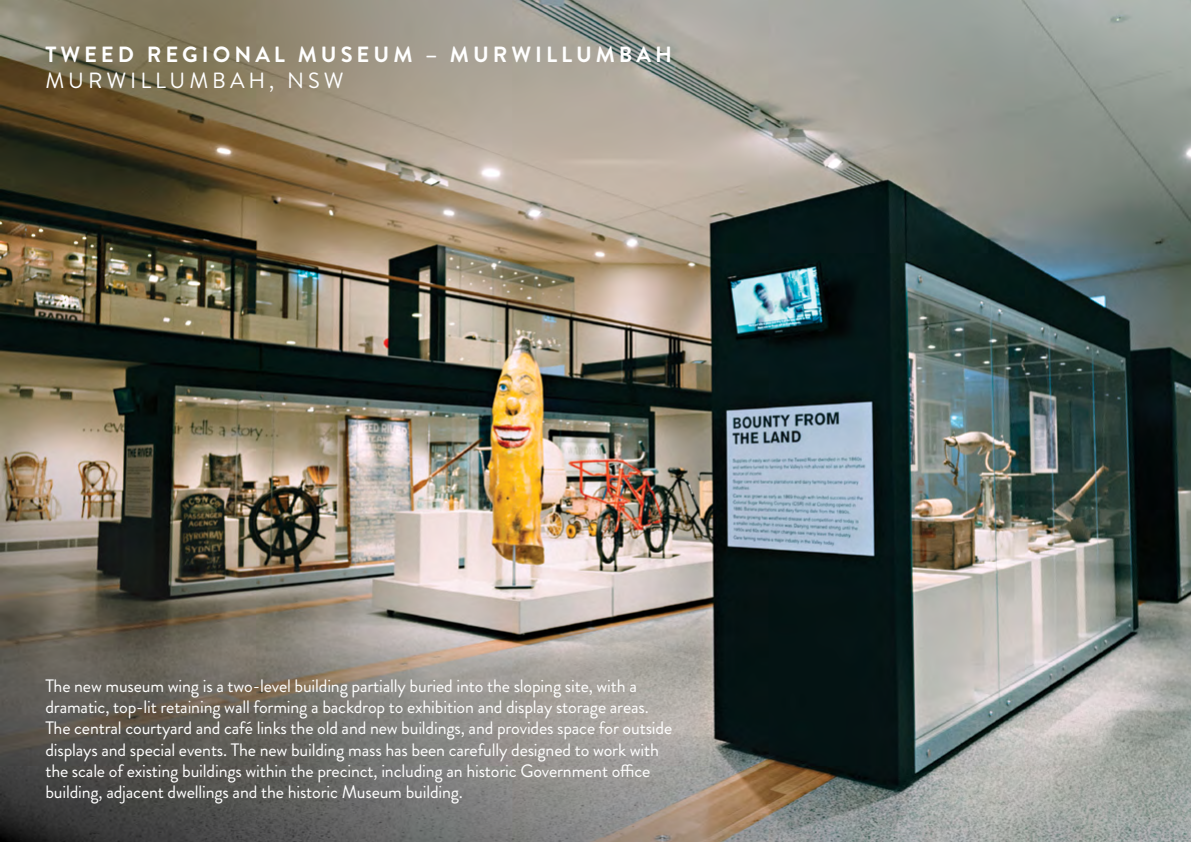
<style>
.page{position:relative;width:1191px;height:842px;background:#fff}
.page>*{position:absolute;margin:0;border:0;box-sizing:border-box;transform-origin:0 0}
.t1{font:700 22px "Brandon Grotesque";letter-spacing:.18em;color:#fff}
.t2{font:22px "Brandon Grotesque";letter-spacing:.18em;color:#fff}
.t3{font:18px/21px "Brandon Grotesque";letter-spacing:-.01em;color:#fff}
</style>
<div class="page">
<img style="left:0;top:0;width:1191px;height:842px">
<p class="t1" style="left:45px;top:39px;width:628px">TWEED REGIONAL MUSEUM – MURWILLUMBAH</p>
<p class="t2" style="left:45px;top:66px;width:300px">MURWILLUMBAH, NSW</p>
<p class="t3" style="left:45px;top:676px;width:628px">The new museum wing is a two-level building partially buried into the sloping site, with a dramatic, top-lit retaining wall forming a backdrop to exhibition and display storage areas.<br>The central courtyard and café links the old and new buildings, and provides space for outside displays and special events. The new building mass has been carefully designed to work with the scale of existing buildings within the precinct, including an historic Government office building, adjacent dwellings and the historic Museum building.</p>
</div>
